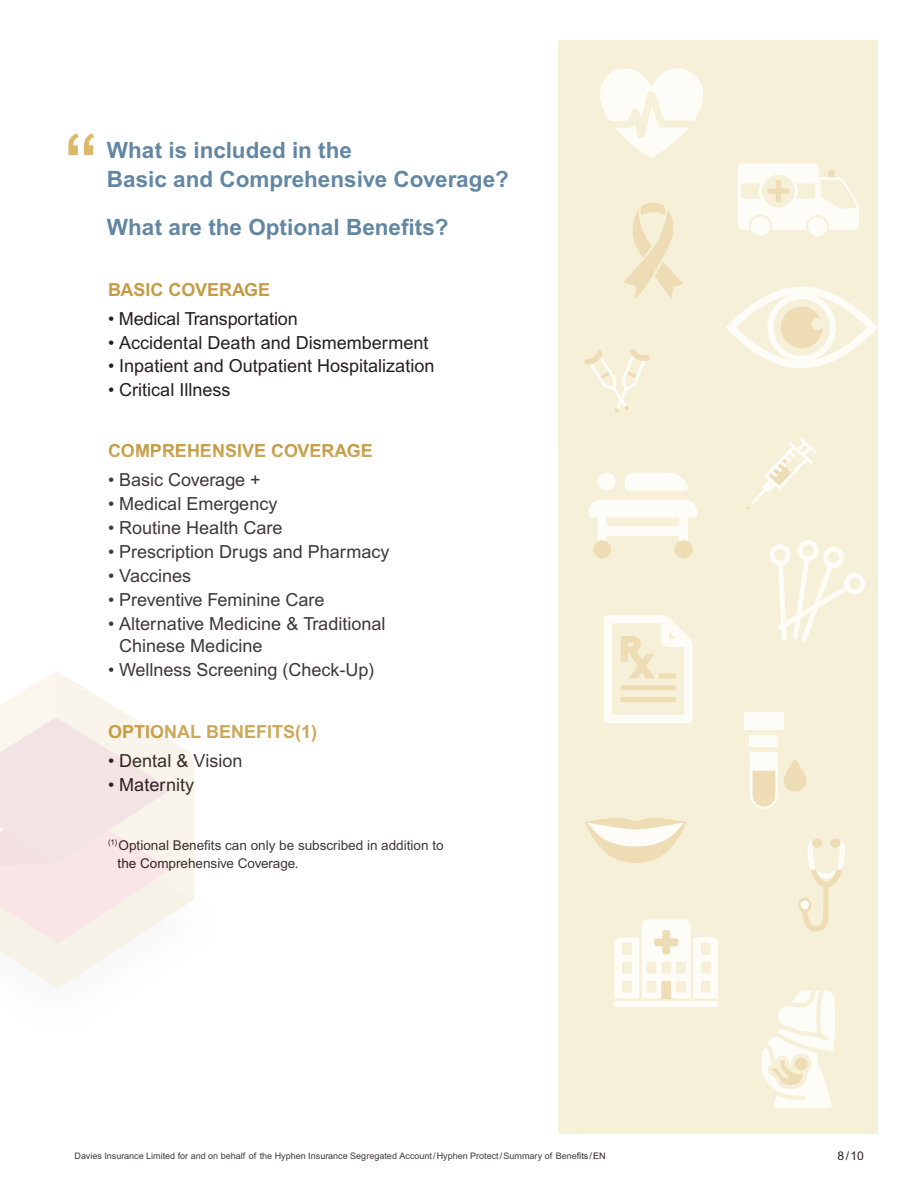
<style>
.page{position:relative;width:918px;height:1188px;background:#fff}
.page>*{position:absolute;margin:0;border:0;box-sizing:border-box;transform-origin:0 0}
.t1{font:500 82.5px "Arial MT Pro";color:#deb768}
.Titre{font:700 22.5px/28.5px "Arial MT Pro";color:#6387a3}
.Titre-2{font:18px/22.5px "Arial MT Pro";color:#231f20}
.Titre-3{font:700 18px "Arial MT Pro";color:#c59c43}
.Titre-4{font:13.5px/18px "Arial MT Pro";color:#231f20}
.t2{font:12px "Arial MT Pro";color:#231f20}
.t3{font:9px "Arial MT Pro";color:#231f20}
</style>
<div class="page">
<div style="left:558px;top:40px;width:320px;height:1094px;background:#f8f3de"></div>
<svg style="left:761px;top:991px;width:74px;height:117px"></svg>
<svg style="left:726px;top:287px;width:151px;height:81px"></svg>
<svg style="left:584px;top:818px;width:103px;height:45px"></svg>
<div style="left:750px;top:735px;width:28px;height:11px;background:#fdfcf7"></div>
<svg style="left:750px;top:752px;width:28px;height:57px;background:#f5ecd5"></svg>
<div style="left:744px;top:712px;width:40px;height:17px;background:#fdfcf7"></div>
<svg style="left:784px;top:758px;width:22px;height:34px"></svg>
<svg style="left:623px;top:202px;width:60px;height:97px"></svg>
<svg style="left:770px;top:540px;width:95px;height:101px"></svg>
<svg style="left:604px;top:615px;width:89px;height:108px"></svg>
<svg style="left:746px;top:438px;width:70px;height:72px"></svg>
<div style="left:598px;top:513px;width:9px;height:34px;background:#fdfcf7;border-radius:5px"></div>
<div style="left:593px;top:540px;width:18px;height:19px;background:#eedcb4;border-radius:50%"></div>
<svg style="left:589px;top:500px;width:108px;height:18px;background:#fcfbf5"></svg>
<div style="left:602px;top:527px;width:82px;height:9px;background:#fdfcf7"></div>
<div style="left:598px;top:472px;width:18px;height:19px;background:#fdfcf7;border-radius:50%"></div>
<svg style="left:625px;top:473px;width:63px;height:18px"></svg>
<div style="left:679px;top:513px;width:9px;height:34px;background:#fdfcf7;border-radius:5px"></div>
<div style="left:675px;top:540px;width:18px;height:18px;background:#eedcb4;border-radius:50%"></div>
<div style="left:798px;top:898px;width:13px;height:14px;background:#eedcb4;border-radius:50%"></div>
<svg style="left:800px;top:838px;width:45px;height:94px"></svg>
<div style="left:831px;top:840px;width:9px;height:6px;background:#eedcb4;border-radius:50%"></div>
<div style="left:830px;top:839px;width:11px;height:9px;border:2px solid #edd7ac;border-radius:50%"></div>
<div style="left:813px;top:840px;width:8px;height:6px;background:#eedcb4;border-radius:50%"></div>
<div style="left:812px;top:839px;width:10px;height:9px;border:2px solid #edd7ac;border-radius:50%"></div>
<svg style="left:600px;top:68px;width:103px;height:90px"></svg>
<svg style="left:584px;top:349px;width:66px;height:64px"></svg>
<svg style="left:738px;top:163px;width:121px;height:73px"></svg>
<svg style="left:615px;top:919px;width:103px;height:88px"></svg>
<svg style="left:0;top:671px;width:194px;height:317px"></svg>
<p class="t1" style="left:64px;top:116px;width:36px">“</p>
<p class="Titre" style="left:107px;top:137px;width:404px">What is included in the<br>Basic and Comprehensive Coverage?</p>
<p class="Titre" style="left:107px;top:214px;width:343px">What are the Optional Benefits?</p>
<p class="Titre-3" style="left:108px;top:279px;width:164px">BASIC COVERAGE</p>
<p class="Titre-2" style="left:108px;top:308px;width:191px">• Medical Transportation</p>
<p class="Titre-2" style="left:108px;top:332px;width:322px">• Accidental Death and Dismemberment</p>
<p class="Titre-2" style="left:108px;top:356px;width:328px">• Inpatient and Outpatient Hospitalization</p>
<p class="Titre-2" style="left:108px;top:380px;width:124px">• Critical Illness</p>
<p class="Titre-3" style="left:108px;top:440px;width:266px">COMPREHENSIVE COVERAGE</p>
<p class="Titre-2" style="left:108px;top:470px;width:154px">• Basic Coverage +</p>
<p class="Titre-2" style="left:108px;top:494px;width:171px">• Medical Emergency</p>
<p class="Titre-2" style="left:108px;top:517px;width:176px">• Routine Health Care</p>
<p class="Titre-2" style="left:108px;top:541px;width:283px">• Prescription Drugs and Pharmacy</p>
<p class="Titre-2" style="left:108px;top:565px;width:85px">• Vaccines</p>
<p class="Titre-2" style="left:108px;top:589px;width:218px">• Preventive Feminine Care</p>
<p class="Titre-2" style="left:119px;top:613px;width:268px;text-indent:-11px">• Alternative Medicine &amp; Traditional<br>Chinese Medicine</p>
<p class="Titre-2" style="left:108px;top:659px;width:268px">• Wellness Screening (Check-Up)</p>
<p class="Titre-3" style="left:108px;top:721px;width:211px">OPTIONAL BENEFITS(1)</p>
<p class="Titre-2" style="left:108px;top:751px;width:136px">• Dental &amp; Vision</p>
<p class="Titre-2" style="left:108px;top:775px;width:88px">• Maternity</p>
<p class="Titre-4" style="left:118px;top:837px;width:327px;text-indent:-10px"><sup>(1)</sup>Optional Benefits can only be subscribed in addition to the Comprehensive Coverage.</p>
<p class="t3" style="left:75px;top:1151px;width:533px">Davies Insurance Limited for and on behalf of the Hyphen Insurance Segregated Account/Hyphen Protect/Summary of Benefits /EN</p>
<p class="t2" style="left:838px;top:1149px;width:28px">8/10</p>
</div>
